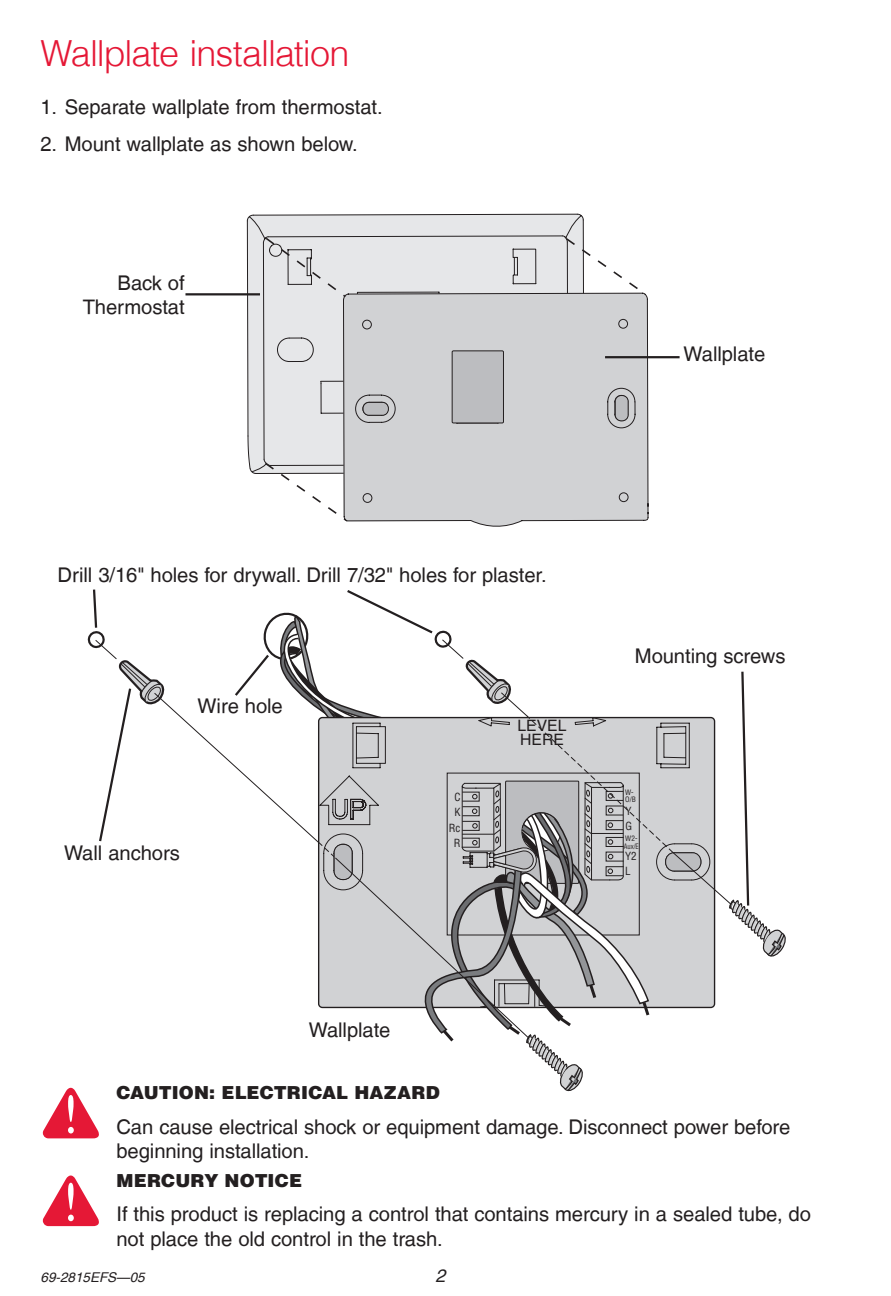
<style>
.page{position:relative;width:891px;height:1296px;background:#fff}
.page>*{position:absolute;margin:0;border:0;box-sizing:border-box;transform-origin:0 0}
.Red_Bar_Header{font:300 36px "Helvetica LT";letter-spacing:-.03em;color:#e51836}
.Captions{font:20.25px/24.3px "Helvetica LT";letter-spacing:-.005em;color:#231f20}
.Sub-subhead{font:900 18px "Helvetica LT";letter-spacing:.01em;color:#231f20}
.t1{font:italic 18px "Helvetica LT";color:#231f20}
.t2{font:15.75px/14px "Helvetica LT";color:#231f20}
.t3{font:italic 13.5px "Helvetica LT";color:#231f20}
.t4{font:condensed 11.03px/15.3px "Helvetica LT";color:#231f20}
.t5{font:condensed 7.42px/7.4px "Helvetica LT";color:#231f20}
</style>
<div class="page">
<svg style="left:95px;top:648px;width:138px;height:117px"></svg>
<svg style="left:711px;top:716px;width:15px;height:189px"></svg>
<svg style="left:247px;top:214px;width:337px;height:221px;background:#dbdcde"></svg>
<svg style="left:343px;top:292px;width:306px;height:235px;background:#cfd0d2"></svg>
<div style="left:452px;top:351px;width:51px;height:72px;background:#bcbdc0"></div>
<div style="left:452px;top:350px;width:52px;height:73px;border:1px solid #231f20"></div>
<div style="left:363px;top:402px;width:25px;height:13px;background:#bcbdc0;border-radius:6px"></div>
<div style="left:363px;top:402px;width:26px;height:14px;border:1px solid #231f20;border-radius:6px"></div>
<div style="left:615px;top:396px;width:13px;height:25px;background:#bcbdc0;border-radius:6px"></div>
<div style="left:615px;top:395px;width:14px;height:26px;border:1px solid #231f20;border-radius:6px"></div>
<svg style="left:564px;top:237px;width:82px;height:58px"></svg>
<svg style="left:247px;top:435px;width:312px;height:87px"></svg>
<svg style="left:264px;top:236px;width:84px;height:63px;background:#d8d9db"></svg>
<svg style="left:88px;top:589px;width:17px;height:59px"></svg>
<svg style="left:97px;top:659px;width:69px;height:183px"></svg>
<svg style="left:233px;top:590px;width:478px;height:501px"></svg>
<svg style="left:43px;top:1176px;width:56px;height:50px"></svg>
<svg style="left:43px;top:1088px;width:56px;height:50px"></svg>
<svg style="left:726px;top:671px;width:60px;height:286px"></svg>
<hr style="left:605px;top:356px;width:75px;height:2px;background:#231f20">
<hr style="left:185px;top:293px;width:75px;height:2px;background:#231f20">
<p class="Red_Bar_Header" style="left:40px;top:31px;width:311px">Wallplate installation</p>
<p class="Captions" style="left:40px;top:94px;width:344px">1. Separate wallplate from thermostat.</p>
<p class="Captions" style="left:40px;top:131px;width:319px">2. Mount wallplate as shown below.</p>
<p class="Captions" style="left:118px;top:270px;width:69px">Back of</p>
<p class="Captions" style="left:83px;top:295px;width:103px">Thermostat</p>
<p class="Captions" style="left:684px;top:342px;width:83px">Wallplate</p>
<p class="Captions" style="left:58px;top:563px;width:491px">Drill 3/16" holes for drywall. Drill 7/32" holes for plaster.</p>
<p class="Captions" style="left:198px;top:693px;width:87px">Wire hole</p>
<p class="t2" style="left:518px;top:718px;width:50px">LEVEL<br>HERE</p>
<p class="Captions" style="left:635px;top:644px;width:152px">Mounting screws</p>
<p class="Captions" style="left:64px;top:841px;width:117px">Wall anchors</p>
<p class="Captions" style="left:309px;top:1017px;width:83px">Wallplate</p>
<p class="t4" style="left:449px;top:789px;width:13px;text-align:center">C<br>K<br>Rc<br>R</p>
<p class="t5" style="left:625px;top:788px;width:12px">W-<br>O/B</p>
<p class="t4" style="left:625px;top:803px;width:8px">Y<br>G</p>
<p class="t5" style="left:624px;top:835px;width:17px">W2-<br>Aux/E</p>
<p class="t4" style="left:625px;top:848px;width:13px">Y2<br>L</p>
<p class="Sub-subhead" style="left:116px;top:1081px;width:325px">CAUTION: ELECTRICAL HAZARD</p>
<p class="Captions" style="left:116px;top:1114px;width:675px">Can cause electrical shock or equipment damage. Disconnect power before beginning installation.</p>
<p class="Sub-subhead" style="left:116px;top:1169px;width:187px">MERCURY NOTICE</p>
<p class="Captions" style="left:116px;top:1202px;width:696px">If this product is replacing a control that contains mercury in a sealed tube, do not place the old control in the trash.</p>
<p class="t3" style="left:40px;top:1269px;width:106px">69-2815EFS—05</p>
<p class="t1" style="left:436px;top:1265px;width:12px">2</p>
</div>
